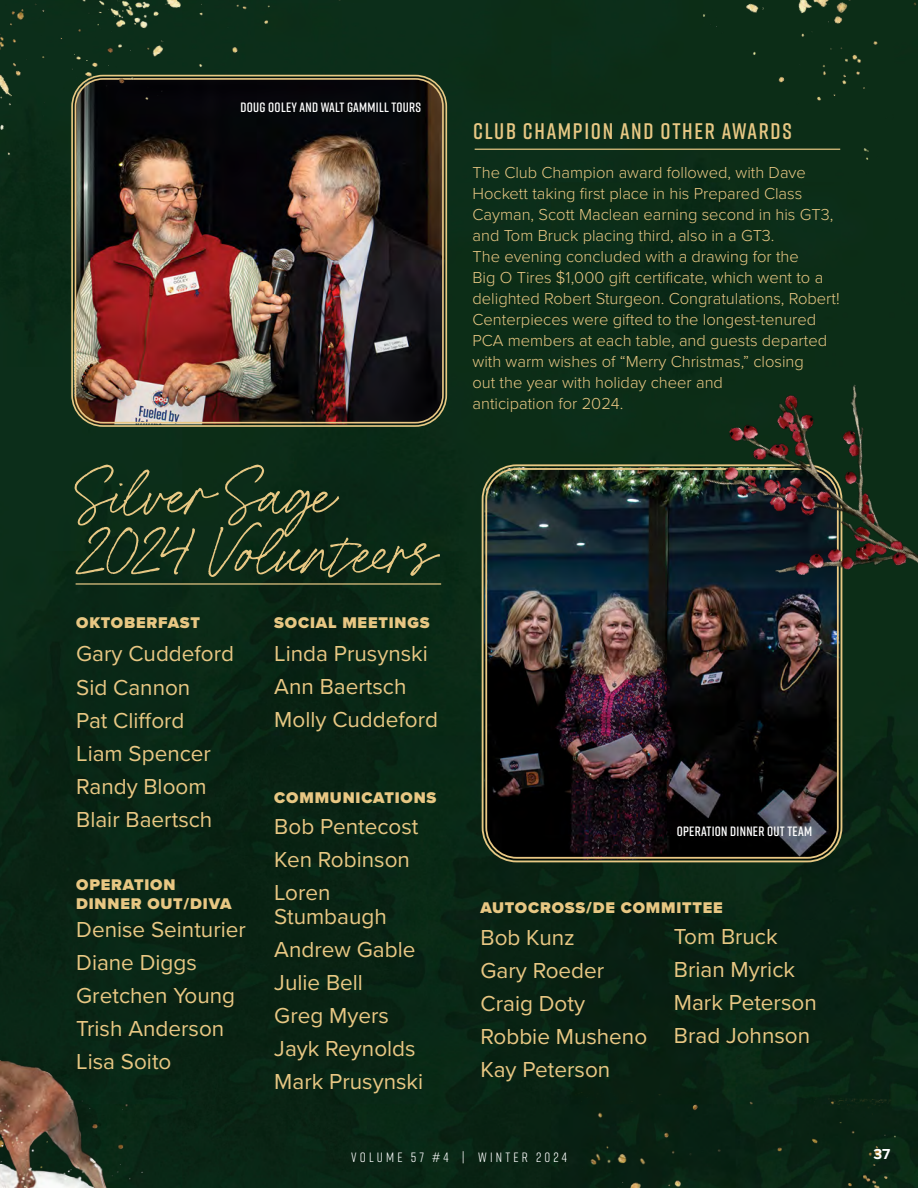
<style>
.page{position:relative;width:918px;height:1188px;background:#0a2816}
.page>*{position:absolute;margin:0;border:0;box-sizing:border-box;transform-origin:0 0}
.t1{font:69.75px/58.5px "Miss Confidential";letter-spacing:-.01em;color:#e8c884}
.t2{font:22.5px/33px "Proxima Nova";color:#e8c783}
.t3{font:600 22.5px "Rift";letter-spacing:.075em;color:#e8c884}
.t4{font:300 16.5px/21px "Proxima Nova";color:#e8c783}
.t5{font:900 16.05px/19.4px "Proxima Nova";letter-spacing:.05em;color:#e8c783}
.t6{font:700 15px "Proxima Nova";color:#fff}
.t7{font:600 13.5px "Rift";letter-spacing:.02em;color:#fff}
.t8{font:13.5px "Rift";letter-spacing:.235em;color:#fff}
</style>
<div class="page">
<hr style="left:475px;top:148px;width:365px;height:2px;background:#e8c884">
<hr style="left:76px;top:583px;width:365px;height:2px;background:#e8c884">
<img style="left:74px;top:133px;width:371px;height:291px">
<img style="left:484px;top:467px;width:356px;height:393px">
<div style="left:482px;top:464px;width:360px;height:398px;border:2px solid #e8c884;border-radius:34px"></div>
<div style="left:485px;top:468px;width:354px;height:391px;border:2px solid #e8c884;border-radius:30px"></div>
<img style="left:0;top:930px;width:175px;height:258px">
<img style="left:0;top:0;width:177px;height:278px">
<img style="left:58px;top:0;width:493px;height:133px">
<div style="left:674px;top:0;width:244px;height:379px;background:#0c2d17"></div>
<img style="left:685px;top:341px;width:233px;height:320px">
<img style="left:559px;top:1091px;width:359px;height:97px">
<p class="t7" style="left:240px;top:98px;width:182px">DOUG OOLEY AND WALT GAMMILL TOURS</p>
<h1 class="t1" style="left:76px;top:466px;width:368px">Silver Sage<br>2024 Volunteers</h1>
<p class="t5" style="left:76px;top:613px;width:125px">OKTOBERFAST</p>
<h2 class="t2" style="left:76px;top:637px;width:159px">Gary Cuddeford<br>Sid Cannon<br>Pat Clifford<br>Liam Spencer<br>Randy Bloom<br>Blair Baertsch</h2>
<p class="t5" style="left:76px;top:875px;width:157px">OPERATION<br>DINNER OUT/DIVA</p>
<h2 class="t2" style="left:76px;top:912px;width:171px">Denise Seinturier<br>Diane Diggs<br>Gretchen Young<br>Trish Anderson<br>Lisa Soito</h2>
<p class="t5" style="left:274px;top:613px;width:157px">SOCIAL MEETINGS</p>
<h2 class="t2" style="left:274px;top:636px;width:165px">Linda Prusynski<br>Ann Baertsch<br>Molly Cuddeford</h2>
<p class="t5" style="left:274px;top:788px;width:164px">COMMUNICATIONS</p>
<h2 class="t2" style="left:274px;top:809px;width:146px">Bob Pentecost<br>Ken Robinson<br>Loren</h2>
<h2 class="t2" style="left:274px;top:899px;width:150px">Stumbaugh<br>Andrew Gable<br>Julie Bell<br>Greg Myers<br>Jayk Reynolds<br>Mark Prusynski</h2>
<h2 class="t3" style="left:473px;top:115px;width:320px">CLUB CHAMPION AND OTHER AWARDS</h2>
<p class="t4" style="left:472px;top:161px;width:369px">The Club Champion award followed, with Dave Hockett taking first place in his Prepared Class Cayman, Scott Maclean earning second in his GT3, and Tom Bruck placing third, also in a GT3.<br>The evening concluded with a drawing for the<br>Big O Tires $1,000 gift certificate, which went to a delighted Robert Sturgeon. Congratulations, Robert!<br>Centerpieces were gifted to the longest-tenured PCA members at each table, and guests departed with warm wishes of “Merry Christmas,” closing<br>out the year with holiday cheer and<br>anticipation for 2024.</p>
<p class="t7" style="left:677px;top:821px;width:137px">OPERATION DINNER OUT TEAM</p>
<p class="t5" style="left:481px;top:898px;width:244px">AUTOCROSS/DE COMMITTEE</p>
<h2 class="t2" style="left:481px;top:920px;width:168px">Bob Kunz<br>Gary Roeder<br>Craig Doty<br>Robbie Musheno<br>Kay Peterson</h2>
<h2 class="t2" style="left:674px;top:919px;width:144px">Tom Bruck<br>Brian Myrick<br>Mark Peterson<br>Brad Johnson</h2>
<p class="t8" style="left:351px;top:1148px;width:217px">VOLUME 57 #4 | WINTER 2024</p>
<p class="t6" style="left:874px;top:1143px;width:18px">37</p>
</div>
